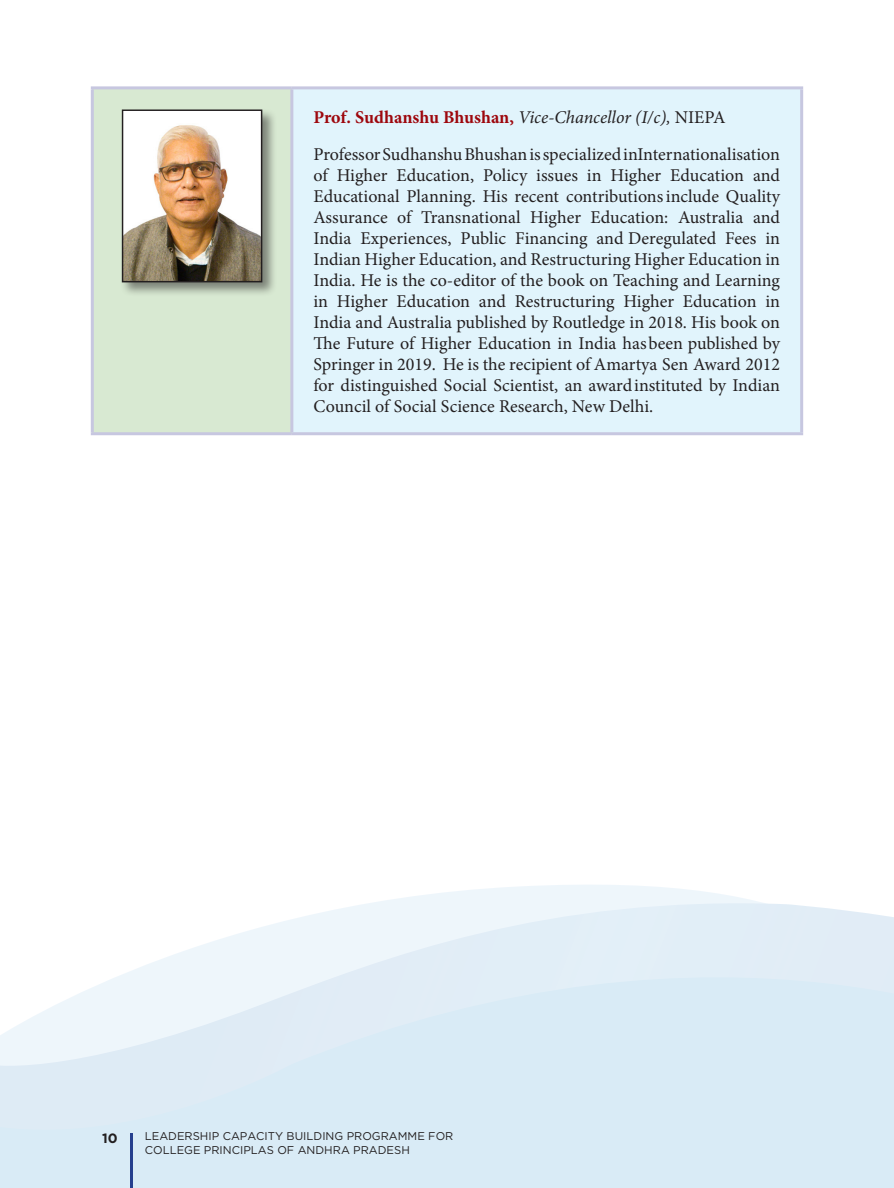
<style>
.page{position:relative;width:894px;height:1188px;background:#fff}
.page>*{position:absolute;margin:0;border:0;box-sizing:border-box;transform-origin:0 0}
.Table_Text_Justify{font:18px/21px "Minion Pro";color:#231f20;text-align:justify}
.Tabe_Name{font:700 18px "Minion Pro";letter-spacing:-.005em;color:#9d070d}
.t1{font:700 13.5px "Gotham";color:#231f20}
.t2{font:11.25px/13.5px "Gotham";color:#231f20}
.s1{font-weight:400;font-style:italic;color:#231f20}
.s2{font-weight:400;color:#231f20}
</style>
<div class="page">
<svg style="left:0;top:885px;width:893px;height:303px;background:#e2eff7"></svg>
<hr style="left:130px;top:1133px;width:2px;height:55px;background:#253f8e">
<div style="left:92px;top:88px;width:200px;height:346px;background:#d8e9d2"></div>
<div style="left:292px;top:88px;width:509px;height:346px;background:#e1f4fc"></div>
<hr style="left:91px;top:86px;width:201px;height:3px;background:#c7c7e0">
<hr style="left:91px;top:89px;width:3px;height:343px;background:#c7c7e0">
<hr style="left:292px;top:86px;width:510px;height:3px;background:#c7c7e0">
<hr style="left:290px;top:89px;width:3px;height:343px;background:#c7c7e0">
<hr style="left:799px;top:89px;width:3px;height:343px;background:#c7c7e0">
<hr style="left:91px;top:432px;width:201px;height:3px;background:#c7c7e0">
<hr style="left:292px;top:432px;width:510px;height:3px;background:#c7c7e0">
<div style="left:120px;top:108px;width:157px;height:189px;background:#231f20;opacity:.5"></div>
<img style="left:124px;top:111px;width:136px;height:169px">
<div style="left:122px;top:109px;width:140px;height:173px;border:1px solid #231f20"></div>
<p class="Tabe_Name" style="left:313px;top:104px;width:413px">Prof. Sudhanshu Bhushan, <span class="s1">Vice-Chancellor (I/c),</span> <span class="s2">NIEPA</span></p>
<p class="Table_Text_Justify" style="left:313px;top:144px;width:468px">Professor Sudhanshu Bhushan is specialized in Internationalisation of Higher Education, Policy issues in Higher Education and Educational Planning. His recent contributions include Quality Assurance of Transnational Higher Education: Australia and India Experiences, Public Financing and Deregulated Fees in Indian Higher Education, and Restructuring Higher Education in India. He is the co-editor of the book on Teaching and Learning in Higher Education and Restructuring Higher Education in India and Australia published by Routledge in 2018. His book on The Future of Higher Education in India has been published by Springer in 2019. He is the recipient of Amartya Sen Award 2012 for distinguished Social Scientist, an award instituted by Indian Council of Social Science Research, New Delhi.</p>
<p class="t1" style="left:102px;top:1131px;width:17px">10</p>
<p class="t2" style="left:145px;top:1129px;width:310px">LEADERSHIP CAPACITY BUILDING PROGRAMME FOR<br>COLLEGE PRINCIPLAS OF ANDHRA PRADESH</p>
</div>
